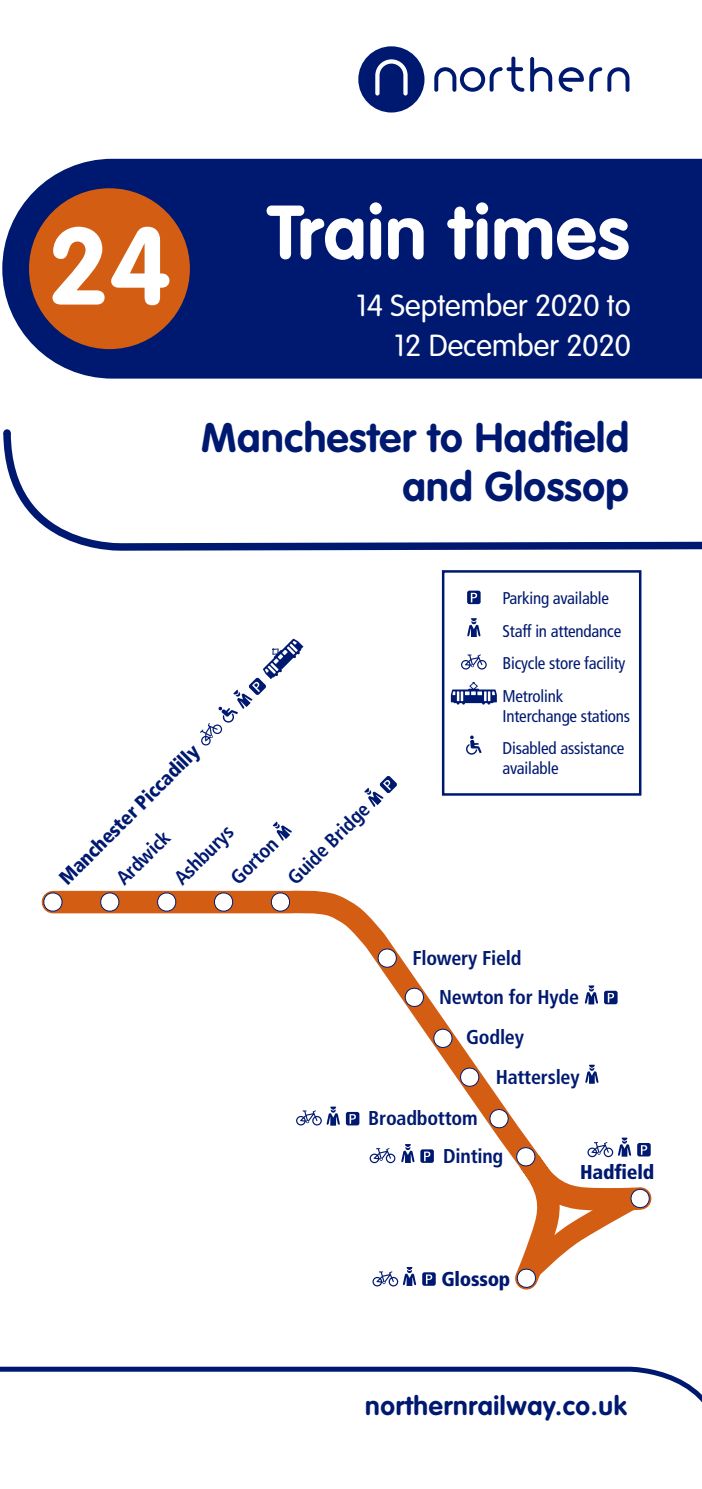
<style>
.page{position:relative;width:702px;height:1489px;background:#fff}
.page>*{position:absolute;margin:0;border:0;box-sizing:border-box;transform-origin:0 0}
.t1{font:700 75px "VAG Rounded";letter-spacing:.01em;color:#fff}
.t2{font:700 40.75px/49px "VAG Rounded";letter-spacing:.01em;color:#001970;text-align:right}
.t3{font:300 30px/40px "VAG Rounded";color:#fff;text-align:right}
.t4{font:700 26.25px "VAG Rounded";letter-spacing:.025em;color:#001970}
.t5{font:700 condensed 20px/40.5px "Frutiger";letter-spacing:-.01em;color:#001970}
.t6{font:900 condensed 20px "Frutiger";letter-spacing:-.01em;color:#001970}
.t7{font:condensed 17px/32.5px "Frutiger";letter-spacing:-.01em;color:#001970}
.s1{font-size:107.5px}
</style>
<div class="page">
<div style="left:2px;top:159px;width:700px;height:219px;background:#001970"></div>
<div style="left:29px;top:188px;width:161px;height:161px;background:#d35e13;border-radius:50%"></div>
<svg style="left:0;top:1366px;width:702px;height:37px"></svg>
<svg style="left:3px;top:435px;width:699px;height:116px"></svg>
<div style="left:3px;top:429px;width:8px;height:8px;background:#001970;border-radius:50%"></div>
<svg style="left:358px;top:46px;width:66px;height:66px"></svg>
<svg style="left:530px;top:57px;width:22px;height:35px"></svg>
<svg style="left:434px;top:57px;width:90px;height:35px"></svg>
<svg style="left:558px;top:67px;width:71px;height:25px"></svg>
<svg style="left:41px;top:890px;width:610px;height:397px"></svg>
<svg style="left:377px;top:946px;width:21px;height:23px"></svg>
<svg style="left:43px;top:891px;width:21px;height:21px"></svg>
<svg style="left:100px;top:891px;width:21px;height:21px"></svg>
<svg style="left:157px;top:891px;width:21px;height:21px"></svg>
<svg style="left:213px;top:891px;width:21px;height:21px"></svg>
<svg style="left:270px;top:891px;width:21px;height:21px"></svg>
<svg style="left:432px;top:1027px;width:22px;height:22px"></svg>
<svg style="left:404px;top:986px;width:21px;height:22px"></svg>
<svg style="left:459px;top:1065px;width:22px;height:23px"></svg>
<svg style="left:488px;top:1107px;width:22px;height:22px"></svg>
<svg style="left:515px;top:1145px;width:22px;height:22px"></svg>
<div style="left:420px;top:1149px;width:14px;height:13px;background:#001970;border-radius:2px"></div>
<svg style="left:424px;top:1151px;width:6px;height:10px"></svg>
<div style="left:346px;top:1111px;width:13px;height:14px;background:#001970;border-radius:2px"></div>
<svg style="left:349px;top:1114px;width:7px;height:9px"></svg>
<div style="left:604px;top:990px;width:13px;height:14px;background:#001970;border-radius:2px"></div>
<svg style="left:607px;top:992px;width:7px;height:10px"></svg>
<svg style="left:369px;top:1147px;width:26px;height:16px"></svg>
<svg style="left:508px;top:1178px;width:144px;height:112px"></svg>
<svg style="left:637px;top:1142px;width:13px;height:14px"></svg>
<svg style="left:641px;top:1145px;width:6px;height:9px"></svg>
<svg style="left:422px;top:1272px;width:13px;height:13px"></svg>
<svg style="left:426px;top:1274px;width:6px;height:9px"></svg>
<svg style="left:200px;top:638px;width:103px;height:108px"></svg>
<svg style="left:273px;top:821px;width:19px;height:20px"></svg>
<svg style="left:364px;top:776px;width:33px;height:31px"></svg>
<svg style="left:584px;top:985px;width:14px;height:19px"></svg>
<svg style="left:585px;top:1064px;width:13px;height:19px"></svg>
<svg style="left:401px;top:1143px;width:13px;height:19px"></svg>
<svg style="left:587px;top:1137px;width:44px;height:20px"></svg>
<svg style="left:372px;top:1266px;width:44px;height:20px"></svg>
<svg style="left:296px;top:1106px;width:44px;height:19px"></svg>
<svg style="left:466px;top:735px;width:15px;height:19px"></svg>
<svg style="left:467px;top:590px;width:13px;height:14px"></svg>
<svg style="left:471px;top:592px;width:6px;height:10px"></svg>
<svg style="left:461px;top:654px;width:25px;height:15px"></svg>
<svg style="left:467px;top:618px;width:13px;height:19px"></svg>
<div style="left:442px;top:570px;width:199px;height:225px;border:2px solid #001970"></div>
<svg style="left:451px;top:682px;width:46px;height:22px"></svg>
<h1 class="t1" style="left:48px;top:188px;width:583px"><span class="s1">24</span> Train times</h1>
<h3 class="t3" style="left:356px;top:285px;width:276px">14 September 2020 to<br>12 December 2020</h3>
<h2 class="t2" style="left:201px;top:413px;width:429px">Manchester to Hadfield and Glossop</h2>
<p class="t6" style="left:54px;top:872px;width:190px;rotate:-45deg">M anchester Piccadilly</p>
<p class="t5" style="left:276px;top:867px;width:108px;rotate:-45deg">Guide Bridge</p>
<p class="t5" style="left:105px;top:867px;width:69px;rotate:-45deg">Ardwick</p>
<p class="t5" style="left:163px;top:867px;width:76px;rotate:-45deg">Ashburys</p>
<p class="t5" style="left:219px;top:867px;width:59px;rotate:-45deg">Gorton</p>
<p class="t7" style="left:502px;top:582px;width:124px">Parking available<br>Staff in attendance<br>Bicycle store facility<br>Metrolink</p>
<p class="t7" style="left:502px;top:699px;width:129px">Interchange stations<br>Disabled assistance</p>
<p class="t7" style="left:502px;top:752px;width:58px">available</p>
<p class="t5" style="left:412px;top:937px;width:111px">Flowery Field</p>
<p class="t5" style="left:466px;top:976px;width:114px;text-indent:-27px">Newton for Hyde<br>Godley</p>
<p class="t5" style="left:495px;top:1056px;width:85px">Hattersley</p>
<p class="t5" style="left:443px;top:1099px;width:62px;line-height:37.5px;text-indent:-75px">Broadbottom<br>Dinting</p>
<p class="t6" style="left:580px;top:1160px;width:76px">Hadfield</p>
<p class="t6" style="left:441px;top:1267px;width:71px">Glossop</p>
<h3 class="t4" style="left:365px;top:1390px;width:263px">northernrailway.co.uk</h3>
</div>
